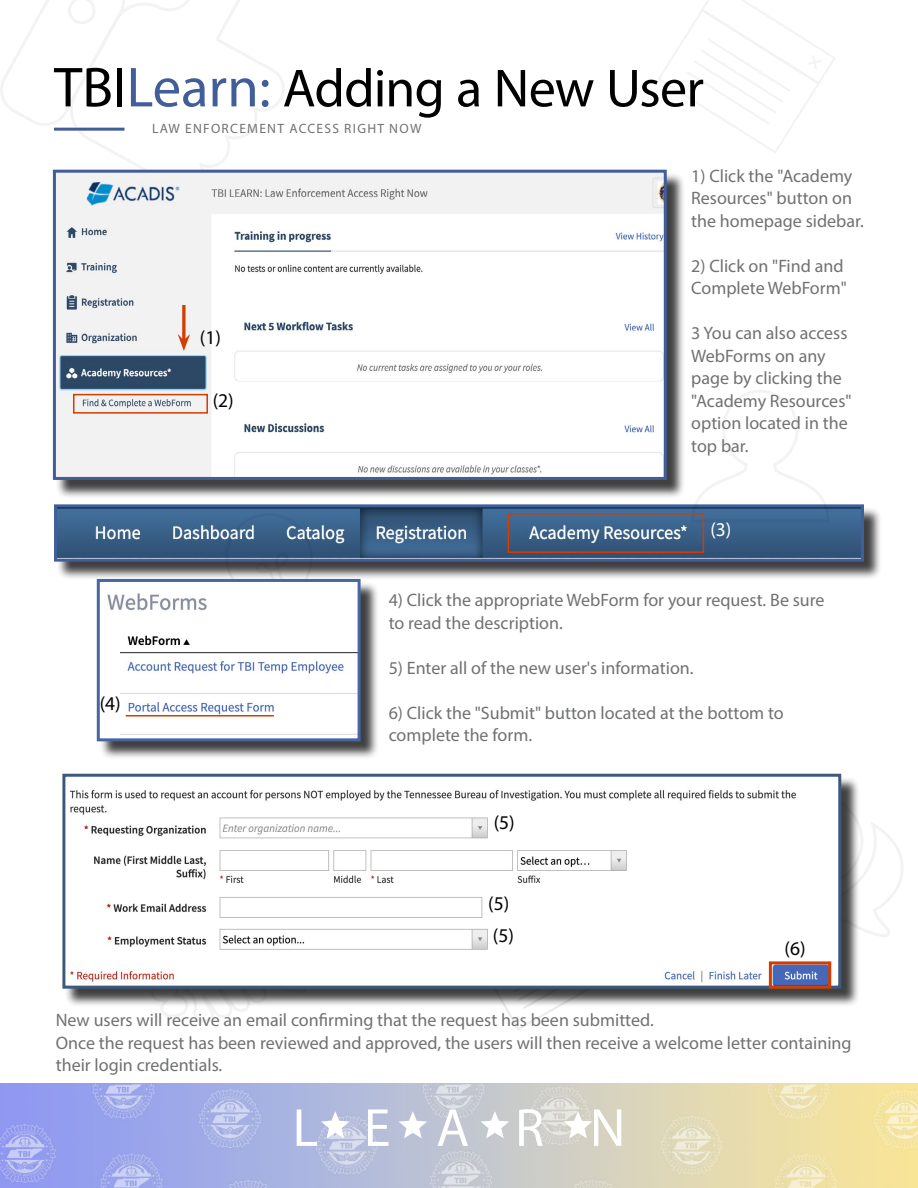
<style>
.page{position:relative;width:918px;height:1188px;background:#fff}
.page>*{position:absolute;margin:0;border:0;box-sizing:border-box;transform-origin:0 0}
.t1{font:54px "Myriad Pro";letter-spacing:-.015em;color:#000}
.t2{font:54px "Myriad Pro";color:#fff}
.t3{font:19.5px/32px "Myriad Pro";color:#000}
.t4{font:19.5px "Myriad Pro";color:#fff}
.t5{font:18px/22.5px "Myriad Pro";color:#707172}
.t6{font:13.5px "Myriad Pro";letter-spacing:.095em;color:#707172}
.s1{font-size:56.85px}
.s2{font-size:56.85px;color:#415e9a}
</style>
<div class="page">
<div style="left:56px;top:507px;width:827px;height:73px;background:#000;opacity:.75"></div>
<img style="left:58px;top:508px;width:802px;height:50px">
<div style="left:54px;top:504px;width:810px;height:58px;border:3px solid #415e9a"></div>
<svg style="left:504px;top:1007px;width:54px;height:23px"></svg>
<svg style="left:161px;top:1007px;width:88px;height:16px"></svg>
<svg style="left:860px;top:823px;width:43px;height:114px"></svg>
<svg style="left:690px;top:390px;width:141px;height:134px"></svg>
<svg style="left:221px;top:509px;width:102px;height:70px;background:#57728e"></svg>
<svg style="left:0;top:0;width:286px;height:196px"></svg>
<svg style="left:658px;top:0;width:177px;height:153px"></svg>
<hr style="left:54px;top:128px;width:71px;height:3px;background:#415e9a">
<img style="left:0;top:1084px;width:918px;height:103px">
<div style="left:508px;top:513px;width:196px;height:40px;border:2px solid #d43c00"></div>
<svg style="left:321px;top:1111px;width:29px;height:27px"></svg>
<svg style="left:399px;top:1111px;width:28px;height:27px"></svg>
<svg style="left:481px;top:1111px;width:28px;height:27px"></svg>
<svg style="left:564px;top:1111px;width:28px;height:27px"></svg>
<div style="left:55px;top:172px;width:630px;height:327px;background:#000;opacity:.75"></div>
<img style="left:57px;top:174px;width:606px;height:302px">
<div style="left:53px;top:170px;width:614px;height:310px;border:3px solid #415e9a"></div>
<div style="left:73px;top:394px;width:135px;height:20px;border:2px solid #d43c00"></div>
<svg style="left:182px;top:305px;width:4px;height:29px"></svg>
<svg style="left:178px;top:334px;width:12px;height:17px"></svg>
<div style="left:99px;top:581px;width:280px;height:179px;background:#000;opacity:.75"></div>
<img style="left:101px;top:583px;width:256px;height:154px">
<div style="left:97px;top:579px;width:264px;height:162px;border:3px solid #4866a4"></div>
<hr style="left:126px;top:715px;width:148px;height:2px;background:#d43c00">
<div style="left:65px;top:776px;width:795px;height:231px;background:#000;opacity:.75"></div>
<img style="left:66px;top:778px;width:771px;height:207px">
<div style="left:62px;top:774px;width:779px;height:215px;border:3px solid #3d5a7e"></div>
<div style="left:769px;top:961px;width:62px;height:28px;border:3px solid #d43c00"></div>
<h1 class="t1" style="left:54px;top:55px;width:652px"><span class="s1">TBI</span><span class="s2">Learn:</span> Adding a New User</h1>
<p class="t6" style="left:152px;top:121px;width:271px">LAW ENFORCEMENT ACCESS RIGHT NOW</p>
<p class="t5" style="left:691px;top:164px;width:174px">1) Click the "Academy<br>Resources" button on the homepage sidebar.</p>
<p class="t5" style="left:691px;top:254px;width:157px">2) Click on "Find and<br>Complete WebForm"</p>
<p class="t5" style="left:691px;top:322px;width:162px">3 You can also access<br>WebForms on any page by clicking the "Academy Resources" option located in the top bar.</p>
<p class="t3" style="left:200px;top:322px;width:23px">(1)</p>
<p class="t3" style="left:213px;top:384px;width:23px">(2)</p>
<p class="t3" style="left:100px;top:687px;width:23px">(4)</p>
<p class="t4" style="left:710px;top:518px;width:23px">(3)</p>
<p class="t5" style="left:389px;top:589px;width:437px">4) Click the appropriate WebForm for your request. Be sure to read the description.</p>
<p class="t5" style="left:389px;top:656px;width:307px">5) Enter all of the new user's information.</p>
<p class="t5" style="left:389px;top:701px;width:397px">6) Click the "Submit" button located at the bottom to complete the form.</p>
<p class="t3" style="left:494px;top:806px;width:23px">(5)</p>
<p class="t3" style="left:488px;top:887px;width:27px">(5) (5)</p>
<p class="t3" style="left:785px;top:932px;width:23px">(6)</p>
<p class="t5" style="left:56px;top:1009px;width:797px">New users will receive an email confirming that the request has been submitted.<br>Once the request has been reviewed and approved, the users will then receive a welcome letter containing their login credentials.</p>
<h1 class="t2" style="left:293px;top:1094px;width:334px">L E A R N</h1>
</div>
